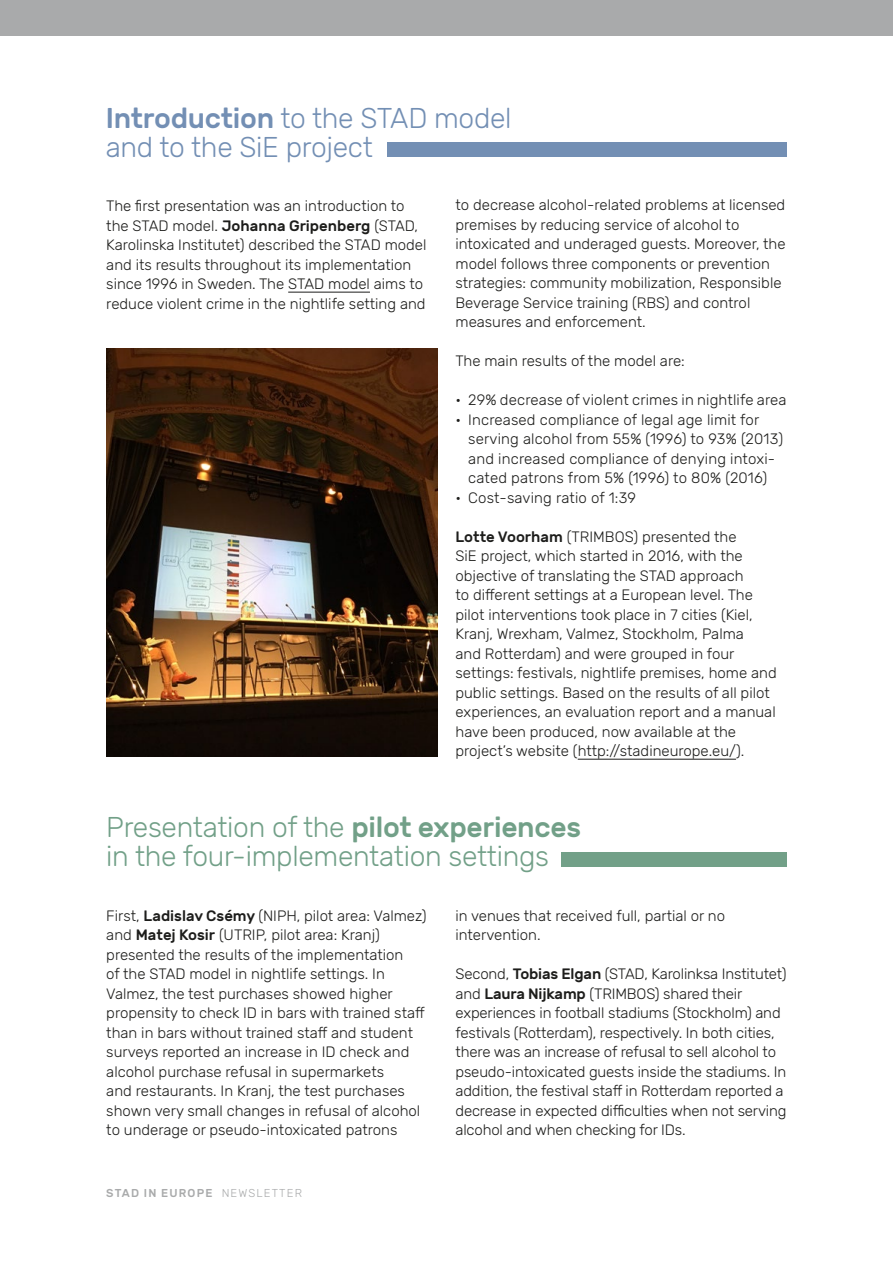
<style>
.page{position:relative;width:893px;height:1263px;background:#fff}
.page>*{position:absolute;margin:0;border:0;box-sizing:border-box;transform-origin:0 0}
.t1{font:300 28.5px/29.2px "Rubik";letter-spacing:-.01em;color:#72a088}
.t2{font:300 28.5px/29.2px "Rubik";letter-spacing:-.01em;color:#738fb4}
.t3{font:300 15px/19.5px "Rubik";color:#1d1d1b}
.t4{font:500 11.4px "Rubik";letter-spacing:.1em;color:#a9aaab}
.s1{font-weight:500}
.s2{font-weight:300}
</style>
<div class="page">
<div style="left:0;top:0;width:893px;height:36px;background:#a9aaab"></div>
<hr style="left:288px;top:292px;width:82px;height:1px;background:#1d1d1b">
<div style="left:387px;top:143px;width:400px;height:14px;background:#738fb4"></div>
<div style="left:562px;top:852px;width:225px;height:14px;background:#72a088"></div>
<img style="left:106px;top:349px;width:331px;height:408px">
<hr style="left:578px;top:759px;width:158px;height:1px;background:#1d1d1b">
<h1 class="t2" style="left:106px;top:104px;width:407px"><span class="s1">Introduction</span> to the STAD model and to the SiE project</h1>
<p class="t3" style="left:106px;top:197px;width:322px">The first presentation was an introduction to the STAD model. <span class="s1">Johanna Gripenberg</span> (STAD, Karolinska Institutet) described the STAD model and its results throughout its implementation since 1996 in Sweden. The STAD model aims to reduce violent crime in the nightlife setting and</p>
<p class="t3" style="left:455px;top:196px;width:332px">to decrease alcohol-related problems at licensed premises by reducing service of alcohol to intoxicated and underaged guests. Moreover, the model follows three components or prevention strategies: community mobilization, Responsible Beverage Service training (RBS) and control measures and enforcement.</p>
<p class="t3" style="left:455px;top:352px;width:231px">The main results of the model are:</p>
<p class="t3" style="left:455px;top:391px;width:333px">• 29% decrease of violent crimes in nightlife area</p>
<p class="t3" style="left:468px;top:410px;width:317px;text-indent:-13px">• Increased compliance of legal age limit for serving alcohol from 55% (1996) to 93% (2013) and increased compliance of denying intoxi&shy;cated patrons from 5% (1996) to 80% (2016)</p>
<p class="t3" style="left:455px;top:488px;width:182px">• Cost-saving ratio of 1:39</p>
<p class="t3" style="left:455px;top:527px;width:323px"><span class="s1">Lotte Voorham</span> (TRIMBOS) presented the<br>SiE project, which started in 2016, with the objective of translating the STAD approach<br>to different settings at a European level. The pilot interventions took place in 7 cities (Kiel, Kranj, Wrexham, Valmez, Stockholm, Palma<br>and Rotterdam) and were grouped in four settings: festivals, nightlife premises, home and public settings. Based on the results of all pilot experiences, an evaluation report and a manual have been produced, now available at the project’s website (http://stadineurope.eu/).</p>
<h1 class="t1" style="left:106px;top:813px;width:476px">Presentation of the <span class="s1">pilot experiences </span>in the four-implementation settings</h1>
<p class="t3" style="left:106px;top:906px;width:322px">First, <span class="s1">Ladislav Csémy</span> (NIPH, pilot area: Valmez) and <span class="s1">Matej Kosir</span> (UTRIP, pilot area: Kranj) presented the results of the implementation<br>of the STAD model in nightlife settings. In Valmez, the test purchases showed higher propensity to check ID in bars with trained staff than in bars without trained staff and student surveys reported an increase in ID check and alcohol purchase refusal in supermarkets<br>and restaurants. In Kranj, the test purchases shown very small changes in refusal of alcohol to underage or pseudo-intoxicated patrons</p>
<p class="t3" style="left:455px;top:906px;width:271px">in venues that received full, partial or no intervention.</p>
<p class="t3" style="left:455px;top:965px;width:333px">Second, <span class="s1">Tobias Elgan</span> (STAD, Karolinksa Institutet) and <span class="s1">Laura Nijkamp</span> (TRIMBOS) shared their experiences in football stadiums (Stockholm) and festivals (Rotterdam), respectively. In both cities, there was an increase of refusal to sell alcohol to pseudo-intoxicated guests inside the stadiums. In addition, the festival staff in Rotterdam reported a decrease in expected difficulties when not serving alcohol and when checking for IDs.</p>
<p class="t4" style="left:106px;top:1187px;width:197px">STAD IN EUROPE <span class="s2">NEWSLETTER</span></p>
</div>
